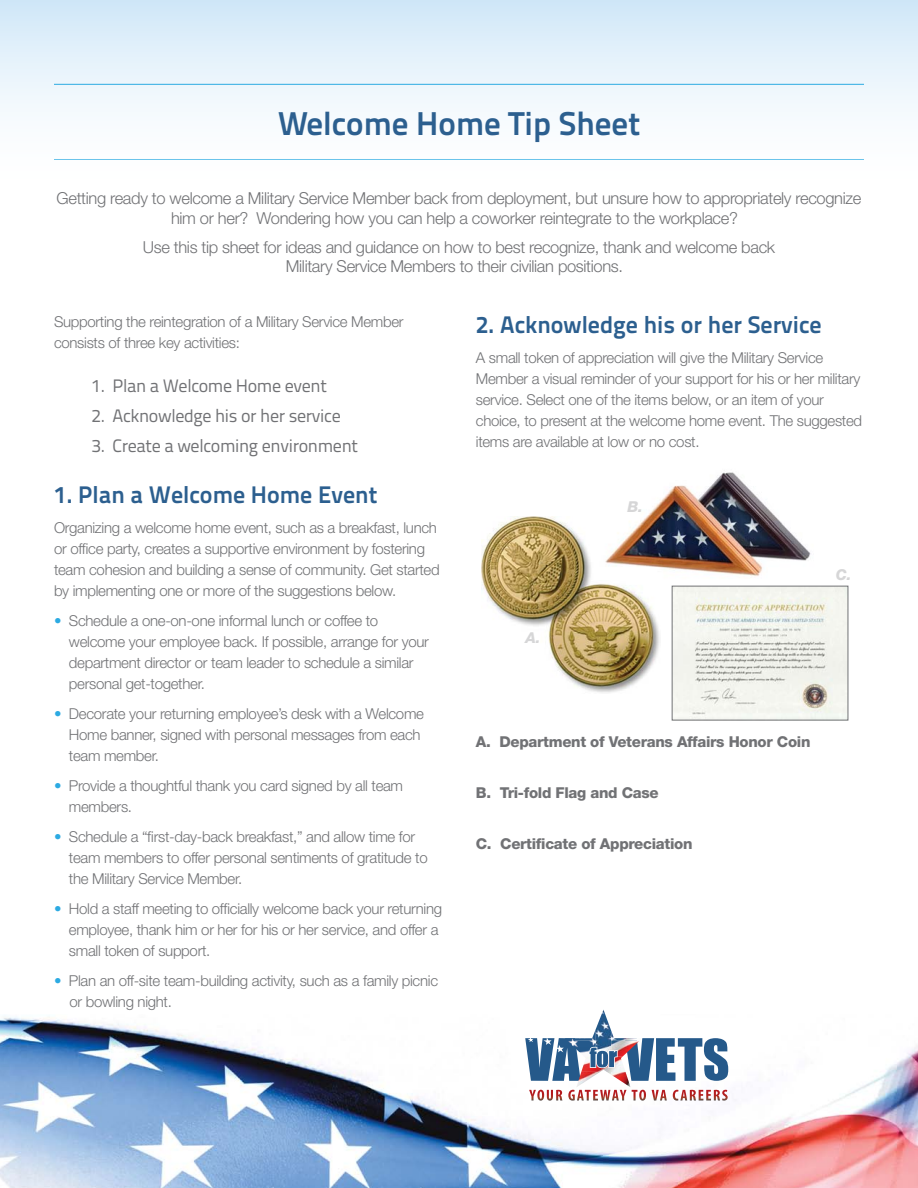
<style>
.page{position:relative;width:918px;height:1188px;background:#fff}
.page>*{position:absolute;margin:0;border:0;box-sizing:border-box;transform-origin:0 0}
.Main_Head{font:700 33px "Titillium Text 22 L";color:#2c5f8f}
.Headline{font:700 24px "Titillium Text 22 L";color:#2c5f8f}
.Body{font:18px "Titillium Text 22 L";letter-spacing:-.02em;color:#717275}
.Body-2{font:300 16.5px/19.8px "Helvetica Neue";letter-spacing:-.02em;color:#717275;text-align:center}
.Body-3{font:300 15px/21px "Helvetica Neue";letter-spacing:-.02em;color:#717275}
.Body-4{font:800 15px "Helvetica Neue";letter-spacing:-.02em;color:#717275}
.Body-5{font:italic 800 15px "Helvetica Neue";color:#d6d6d7}
.s1{color:#2caae2}
</style>
<div class="page">
<div style="left:0;top:0;width:918px;height:193px;background:linear-gradient(to bottom,#d4e9f8,#fff)"></div>
<img style="left:0;top:1017px;width:918px;height:171px">
<hr style="left:54px;top:84px;width:810px;height:1px;background:#2caae2">
<hr style="left:54px;top:159px;width:810px;height:1px;background:#6bc4eb">
<img style="left:482px;top:516px;width:178px;height:177px">
<img style="left:594px;top:472px;width:217px;height:108px">
<img style="left:674px;top:588px;width:172px;height:130px">
<svg style="left:525px;top:1010px;width:203px;height:91px"></svg>
<div style="left:672px;top:586px;width:176px;height:134px;border:1px solid #717275"></div>
<p class="Main_Head" style="left:278px;top:98px;width:364px">Welcome Home Tip Sheet</p>
<p class="Body-2" style="left:57px;top:188px;width:806px">Getting ready to welcome a Military Service Member back from deployment, but unsure how to appropriately recognize him or her? Wondering how you can help a coworker reintegrate to the workplace?</p>
<p class="Body-2" style="left:143px;top:237px;width:634px">Use this tip sheet for ideas and guidance on how to best recognize, thank and welcome back<br>Military Service Members to their civilian positions.</p>
<p class="Body-3" style="left:54px;top:311px;width:351px">Supporting the reintegration of a Military Service Member consists of three key activities:</p>
<p class="Body" style="left:92px;top:372px;width:237px">1. Plan a Welcome Home event</p>
<p class="Body" style="left:92px;top:402px;width:251px">2. Acknowledge his or her service</p>
<p class="Body" style="left:92px;top:432px;width:268px">3. Create a welcoming environment</p>
<p class="Headline" style="left:54px;top:476px;width:325px">1. Plan a Welcome Home Event</p>
<p class="Body-3" style="left:54px;top:517px;width:387px">Organizing a welcome home event, such as a breakfast, lunch or office party, creates a supportive environment by fostering team cohesion and building a sense of community. Get started by implementing one or more of the suggestions below.</p>
<p class="Body-3" style="left:69px;top:610px;width:361px;text-indent:-15px"><span class="s1">•</span> Schedule a one-on-one informal lunch or coffee to welcome your employee back. If possible, arrange for your department director or team leader to schedule a similar personal get-together.</p>
<p class="Body-3" style="left:69px;top:703px;width:357px;text-indent:-15px"><span class="s1">•</span> Decorate your returning employee’s desk with a Welcome<br>Home banner, signed with personal messages from each team member.</p>
<p class="Body-3" style="left:69px;top:775px;width:336px;text-indent:-15px"><span class="s1">•</span> Provide a thoughtful thank you card signed by all team members.</p>
<p class="Body-3" style="left:69px;top:826px;width:360px;text-indent:-15px"><span class="s1">•</span> Schedule a “first-day-back breakfast,” and allow time for team members to offer personal sentiments of gratitude to the Military Service Member.</p>
<p class="Body-3" style="left:69px;top:898px;width:375px;text-indent:-15px"><span class="s1">•</span> Hold a staff meeting to officially welcome back your returning employee, thank him or her for his or her service, and offer a small token of support.</p>
<p class="Body-3" style="left:69px;top:970px;width:370px;text-indent:-15px"><span class="s1">•</span> Plan an off-site team-building activity, such as a family picnic or bowling night.</p>
<p class="Headline" style="left:476px;top:306px;width:347px">2. Acknowledge his or her Service</p>
<p class="Body-3" style="left:476px;top:347px;width:388px">A small token of appreciation will give the Military Service Member a visual reminder of your support for his or her military service. Select one of the items below, or an item of your choice, to present at the welcome home event. The suggested items are available at low or no cost.</p>
<p class="Body-5" style="left:525px;top:629px;width:16px">A.</p>
<p class="Body-5" style="left:627px;top:498px;width:17px">B.</p>
<p class="Body-5" style="left:836px;top:566px;width:17px">C.</p>
<p class="Body-4" style="left:476px;top:733px;width:336px">A. Department of Veterans Affairs Honor Coin</p>
<p class="Body-4" style="left:476px;top:784px;width:184px">B. Tri-fold Flag and Case</p>
<p class="Body-4" style="left:476px;top:835px;width:218px">C. Certificate of Appreciation</p>
</div>
